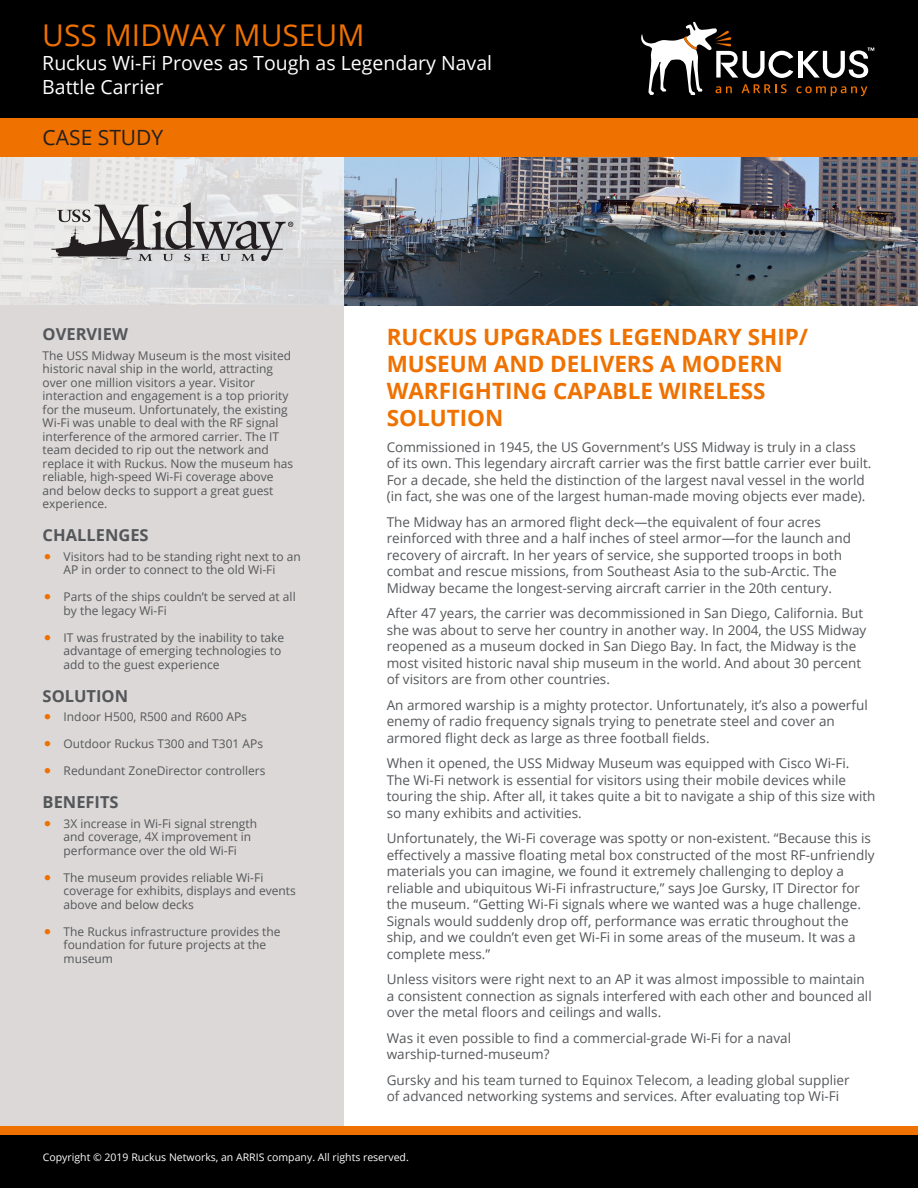
<style>
.page{position:relative;width:918px;height:1188px;background:#fff}
.page>*{position:absolute;margin:0;border:0;box-sizing:border-box;transform-origin:0 0}
.CS_Document_Title__h{font:30px "Open Sans";color:#ef7100}
.CS_Body_Header_Level{font:700 22.5px/27px "Open Sans";color:#ef7100}
.t1{font:21px "Open Sans";color:#231f20}
.CS_Document_Subtitle{font:19.5px/24px "Open Sans";color:#fff}
.CS_Sidebar_Title_-_G{font:700 16.5px "Open Sans";color:#54575a}
.CS_Body_Copy{font:13.5px/16.5px "Open Sans";color:#54575a}
.CS_Sidebar_-_Body_Co{font:12px/13.5px "Open Sans";color:#54575a}
.CS_Document_Copyrigh{font:10.5px "Open Sans";color:#fff}
.s1{color:#ef7100}
</style>
<div class="page">
<img style="left:344px;top:157px;width:574px;height:148px">
<svg style="left:0;top:157px;width:344px;height:148px;background:#e1e1e2"></svg>
<div style="left:0;top:0;width:918px;height:118px;background:#010000"></div>
<div style="left:0;top:118px;width:918px;height:39px;background:#ef7100"></div>
<svg style="left:641px;top:21px;width:233px;height:75px"></svg>
<div style="left:0;top:305px;width:344px;height:840px;background:#dcd8d7"></div>
<div style="left:0;top:1134px;width:918px;height:54px;background:#010000"></div>
<div style="left:0;top:1126px;width:918px;height:9px;background:#ef7100"></div>
<svg style="left:50px;top:202px;width:243px;height:59px;background:#b1b0b0"></svg>
<p class="CS_Document_Title__h" style="left:42px;top:15px;width:324px">USS MIDWAY MUSEUM</p>
<p class="CS_Document_Subtitle" style="left:42px;top:51px;width:451px">Ruckus Wi-Fi Proves as Tough as Legendary Naval<br>Battle Carrier</p>
<p class="t1" style="left:43px;top:123px;width:122px">CASE STUDY</p>
<p class="CS_Sidebar_Title_-_G" style="left:43px;top:323px;width:87px">OVERVIEW</p>
<p class="CS_Sidebar_-_Body_Co" style="left:43px;top:349px;width:252px">The USS Midway Museum is the most visited historic naval ship in the world, attracting over one million visitors a year. Visitor interaction and engagement is a top priority for the museum. Unfortunately, the existing Wi-Fi was unable to deal with the RF signal interference of the armored carrier. The IT team decided to rip out the network and replace it with Ruckus. Now the museum has reliable, high-speed Wi-Fi coverage above and below decks to support a great guest experience.</p>
<p class="CS_Sidebar_Title_-_G" style="left:43px;top:524px;width:108px">CHALLENGES</p>
<p class="CS_Sidebar_-_Body_Co" style="left:44px;top:550px;width:258px;text-align:center"><span class="s1">•</span> Visitors had to be standing right next to an<br>AP in order to connect to the old Wi-Fi</p>
<p class="CS_Sidebar_-_Body_Co" style="left:64px;top:590px;width:234px;text-indent:-20px"><span class="s1">•</span> Parts of the ships couldn’t be served at all by the legacy Wi-Fi</p>
<p class="CS_Sidebar_-_Body_Co" style="left:64px;top:631px;width:222px;text-indent:-20px"><span class="s1">•</span> IT was frustrated by the inability to take advantage of emerging technologies to add to the guest experience</p>
<p class="CS_Sidebar_Title_-_G" style="left:43px;top:684px;width:87px">SOLUTION</p>
<p class="CS_Sidebar_-_Body_Co" style="left:44px;top:710px;width:204px"><span class="s1">•</span> Indoor H500, R500 and R600 APs</p>
<p class="CS_Sidebar_-_Body_Co" style="left:44px;top:737px;width:221px"><span class="s1">•</span> Outdoor Ruckus T300 and T301 APs</p>
<p class="CS_Sidebar_-_Body_Co" style="left:44px;top:764px;width:223px"><span class="s1">•</span> Redundant ZoneDirector controllers</p>
<p class="CS_Sidebar_Title_-_G" style="left:43px;top:791px;width:78px">BENEFITS</p>
<p class="CS_Sidebar_-_Body_Co" style="left:64px;top:817px;width:195px;text-indent:-20px"><span class="s1">•</span> 3X increase in Wi-Fi signal strength and coverage, 4X improvement in performance over the old Wi-Fi</p>
<p class="CS_Sidebar_-_Body_Co" style="left:64px;top:871px;width:234px;text-indent:-20px"><span class="s1">•</span> The museum provides reliable Wi-Fi coverage for exhibits, displays and events above and below decks</p>
<p class="CS_Sidebar_-_Body_Co" style="left:64px;top:925px;width:219px;text-indent:-20px"><span class="s1">•</span> The Ruckus infrastructure provides the foundation for future projects at the museum</p>
<p class="CS_Body_Header_Level" style="left:387px;top:323px;width:423px">RUCKUS UPGRADES LEGENDARY SHIP/<br>MUSEUM AND DELIVERS A MODERN<br>WARFIGHTING CAPABLE WIRELESS<br>SOLUTION</p>
<p class="CS_Body_Copy" style="left:387px;top:438px;width:486px">Commissioned in 1945, the US Government’s USS Midway is truly in a class of its own. This legendary aircraft carrier was the first battle carrier ever built.<br>For a decade, she held the distinction of the largest naval vessel in the world (in fact, she was one of the largest human-made moving objects ever made).</p>
<p class="CS_Body_Copy" style="left:387px;top:513px;width:466px">The Midway has an armored flight deck—the equivalent of four acres reinforced with three and a half inches of steel armor—for the launch and recovery of aircraft. In her years of service, she supported troops in both combat and rescue missions, from Southeast Asia to the sub-Arctic. The Midway became the longest-serving aircraft carrier in the 20th century.</p>
<p class="CS_Body_Copy" style="left:387px;top:605px;width:481px">After 47 years, the carrier was decommissioned in San Diego, California. But she was about to serve her country in another way. In 2004, the USS Midway reopened as a museum docked in San Diego Bay. In fact, the Midway is the most visited historic naval ship museum in the world. And about 30 percent of visitors are from other countries.</p>
<p class="CS_Body_Copy" style="left:387px;top:696px;width:483px">An armored warship is a mighty protector. Unfortunately, it’s also a powerful enemy of radio frequency signals trying to penetrate steel and cover an armored flight deck as large as three football fields.</p>
<p class="CS_Body_Copy" style="left:387px;top:755px;width:490px">When it opened, the USS Midway Museum was equipped with Cisco Wi-Fi.<br>The Wi-Fi network is essential for visitors using their mobile devices while touring the ship. After all, it takes quite a bit to navigate a ship of this size with so many exhibits and activities.</p>
<p class="CS_Body_Copy" style="left:387px;top:830px;width:489px">Unfortunately, the Wi-Fi coverage was spotty or non-existent. “Because this is effectively a massive floating metal box constructed of the most RF-unfriendly materials you can imagine, we found it extremely challenging to deploy a reliable and ubiquitous Wi-Fi infrastructure,” says Joe Gursky, IT Director for the museum. “Getting Wi-Fi signals where we wanted was a huge challenge.<br>Signals would suddenly drop off, performance was erratic throughout the ship, and we couldn’t even get Wi-Fi in some areas of the museum. It was a complete mess.”</p>
<p class="CS_Body_Copy" style="left:387px;top:971px;width:487px">Unless visitors were right next to an AP it was almost impossible to maintain a consistent connection as signals interfered with each other and bounced all over the metal floors and ceilings and walls.</p>
<p class="CS_Body_Copy" style="left:387px;top:1029px;width:406px">Was it even possible to find a commercial-grade Wi-Fi for a naval warship-turned-museum?</p>
<p class="CS_Body_Copy" style="left:387px;top:1071px;width:465px">Gursky and his team turned to Equinox Telecom, a leading global supplier of advanced networking systems and services. After evaluating top Wi-Fi</p>
<p class="CS_Document_Copyrigh" style="left:43px;top:1150px;width:367px">Copyright © 2019 Ruckus Networks, an ARRIS company. All rights reserved.</p>
</div>
